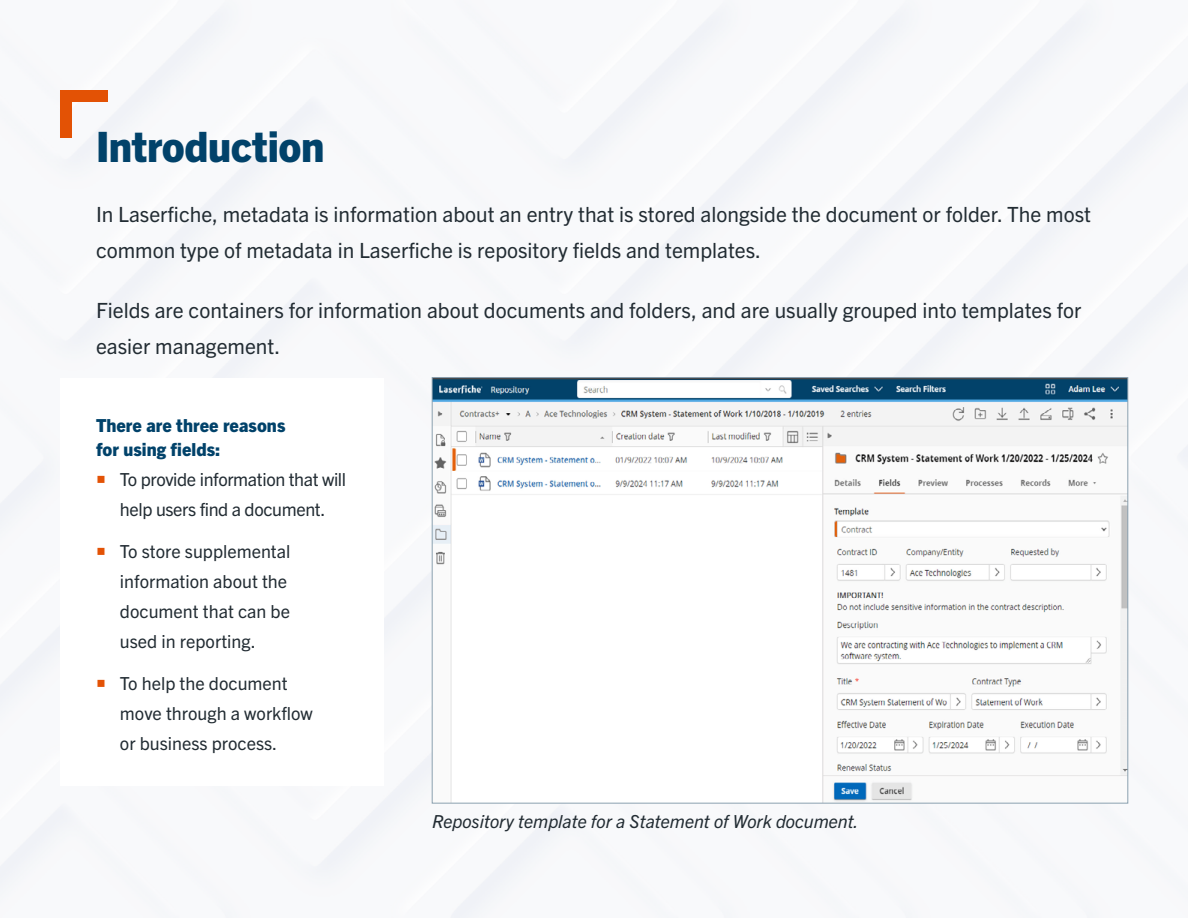
<style>
.page{position:relative;width:1188px;height:918px;background:#fff}
.page>*{position:absolute;margin:0;border:0;box-sizing:border-box;transform-origin:0 0}
.t1{font:800 42px "Trade Gothic Next LT Pro";letter-spacing:-.01em;color:#01426a}
.t2{font:21px/36px "Trade Gothic Next LT Pro";color:#222c33}
.t3{font:18px/30px "Trade Gothic Next LT Pro";color:#222c33}
.t4{font:18px/30px "Trade Gothic Next LT Pro";letter-spacing:-.02em;color:#222c33}
.t5{font:italic 18px "Trade Gothic Next LT Pro";color:#222c33}
.t6{font:800 18px/24px "Trade Gothic Next LT Pro";letter-spacing:.005em;color:#01426a}
</style>
<div class="page">
<svg style="left:60px;top:90px;width:48px;height:48px"></svg>
<img style="left:434px;top:379px;width:692px;height:422px">
<h1 class="t1" style="left:96px;top:117px;width:230px">Introduction</h1>
<p class="t2" style="left:96px;top:195px;width:997px">In Laserfiche, metadata is information about an entry that is stored alongside the document or folder. The most common type of metadata in Laserfiche is repository fields and templates.</p>
<p class="t2" style="left:96px;top:291px;width:987px">Fields are containers for information about documents and folders, and are usually grouped into templates for easier management.</p>
<p class="t6" style="left:96px;top:412px;width:191px">There are three reasons for using fields:</p>
<p class="t4" style="left:120px;top:463px;width:228px">To provide information that will help users find a document.</p>
<p class="t3" style="left:120px;top:535px;width:172px">To store supplemental information about the document that can be used in reporting.</p>
<p class="t3" style="left:120px;top:667px;width:194px">To help the document move through a workflow or business process.</p>
<p class="t5" style="left:432px;top:809px;width:428px">Repository template for a Statement of Work document.</p>
</div>
